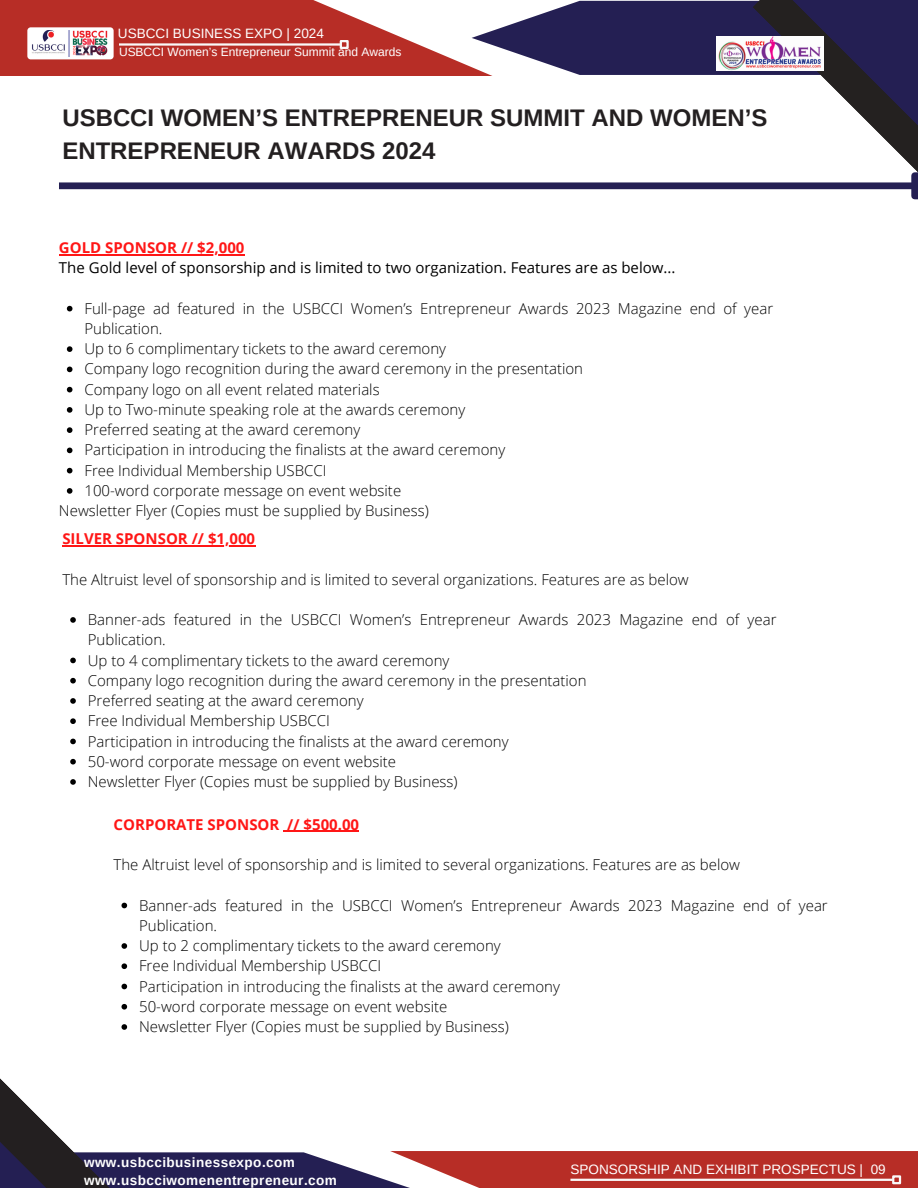
<style>
.page{position:relative;width:918px;height:1188px;background:#fff}
.page>*{position:absolute;margin:0;border:0;box-sizing:border-box;transform-origin:0 0}
.t1{font:700 24px/32.7px "Arimo";color:#231f20}
.t2{font:300 15px/20.2px "Open Sans";color:#000}
.t3{font:15px/20.2px "Open Sans";color:#000}
.t4{font:700 15px "Open Sans";color:#ff1616}
.t5{font:13.5px "Arimo";color:#fff}
.t6{font:700 13.5px/18px "Arimo";letter-spacing:.03em;color:#fff}
.t7{font:12px "Arimo";color:#fff}
.s1{font-weight:700;color:#ff1616}
</style>
<div class="page">
<div style="left:0;top:1152px;width:412px;height:36px;background:#241f53"></div>
<div style="left:390px;top:1151px;width:528px;height:37px;background:#b72d26"></div>
<hr style="left:570px;top:1179px;width:323px;height:2px;background:#f9f9f9">
<div style="left:892px;top:1175px;width:9px;height:9px;border:2px solid #f9f9f9"></div>
<div style="left:59px;top:182px;width:854px;height:7px;background:#241f53"></div>
<svg style="left:472px;top:0;width:446px;height:199px"></svg>
<svg style="left:0;top:0;width:493px;height:76px;fill:#b72d26"></svg>
<hr style="left:119px;top:43px;width:221px;height:3px;background:#f9f9f9">
<div style="left:340px;top:40px;width:9px;height:9px;border:2px solid #f9f9f9"></div>
<div style="left:27px;top:27px;width:87px;height:32px;background:#fff;border-radius:3px"></div>
<img style="left:32px;top:30px;width:76px;height:26px">
<img style="left:716px;top:36px;width:107px;height:34px">
<hr style="left:59px;top:254px;width:185px;height:1px;background:#ff1616">
<svg style="left:67px;top:306px;width:5px;height:5px"></svg>
<svg style="left:67px;top:346px;width:5px;height:6px"></svg>
<svg style="left:67px;top:367px;width:5px;height:5px"></svg>
<svg style="left:67px;top:387px;width:5px;height:5px"></svg>
<svg style="left:67px;top:407px;width:5px;height:6px"></svg>
<svg style="left:67px;top:427px;width:5px;height:6px"></svg>
<svg style="left:67px;top:448px;width:5px;height:5px"></svg>
<svg style="left:67px;top:468px;width:5px;height:5px"></svg>
<svg style="left:67px;top:488px;width:5px;height:6px"></svg>
<hr style="left:62px;top:545px;width:50px;height:1px;background:#ff1616">
<hr style="left:112px;top:545px;width:143px;height:1px;background:#ff1616">
<svg style="left:70px;top:617px;width:6px;height:6px"></svg>
<svg style="left:70px;top:658px;width:6px;height:5px"></svg>
<svg style="left:70px;top:678px;width:6px;height:6px"></svg>
<svg style="left:70px;top:698px;width:6px;height:6px"></svg>
<svg style="left:70px;top:718px;width:6px;height:6px"></svg>
<svg style="left:70px;top:739px;width:6px;height:5px"></svg>
<svg style="left:70px;top:759px;width:6px;height:6px"></svg>
<svg style="left:70px;top:779px;width:6px;height:6px"></svg>
<hr style="left:287px;top:831px;width:72px;height:1px;background:#ff1616">
<svg style="left:122px;top:903px;width:5px;height:5px"></svg>
<svg style="left:0;top:943px;width:128px;height:245px"></svg>
<h1 class="t5" style="left:118px;top:26px;width:208px">USBCCI BUSINESS EXPO | 2024</h1>
<h5 class="t7" style="left:119px;top:46px;width:284px">USBCCI Women’s Entrepreneur Summit and Awards</h5>
<p class="t1" style="left:62px;top:102px;width:707px">USBCCI WOMEN’S ENTREPRENEUR SUMMIT AND WOMEN’S<br>ENTREPRENEUR AWARDS 2024</p>
<p class="t3" style="left:59px;top:237px;width:618px"><span class="s1">GOLD SPONSOR // $2,000<br></span>The Gold level of sponsorship and is limited to two organization. Features are as below...</p>
<p class="t2" style="left:84px;top:298px;width:690px">Full-page ad featured in the USBCCI Women’s Entrepreneur Awards 2023 Magazine end of year<br>Publication.</p>
<p class="t2" style="left:84px;top:338px;width:363px">Up to 6 complimentary tickets to the award ceremony</p>
<p class="t2" style="left:84px;top:359px;width:500px">Company logo recognition during the award ceremony in the presentation</p>
<p class="t2" style="left:84px;top:379px;width:297px">Company logo on all event related materials</p>
<p class="t2" style="left:84px;top:399px;width:382px">Up to Two-minute speaking role at the awards ceremony</p>
<p class="t2" style="left:84px;top:419px;width:277px">Preferred seating at the award ceremony</p>
<p class="t2" style="left:84px;top:440px;width:422px">Participation in introducing the finalists at the award ceremony</p>
<h5 class="t2" style="left:84px;top:460px;width:244px">Free Individual Membership USBCCI</h5>
<h2 class="t2" style="left:84px;top:480px;width:318px">100-word corporate message on event website</h2>
<h5 class="t2" style="left:59px;top:500px;width:371px">Newsletter Flyer (Copies must be supplied by Business)</h5>
<p class="t4" style="left:62px;top:528px;width:194px">SILVER SPONSOR // $1,000</p>
<p class="t2" style="left:62px;top:569px;width:628px">The Altruist level of sponsorship and is limited to several organizations. Features are as below</p>
<p class="t2" style="left:88px;top:609px;width:690px">Banner-ads featured in the USBCCI Women’s Entrepreneur Awards 2023 Magazine end of year<br>Publication.</p>
<p class="t2" style="left:88px;top:650px;width:363px">Up to 4 complimentary tickets to the award ceremony</p>
<p class="t2" style="left:88px;top:670px;width:500px">Company logo recognition during the award ceremony in the presentation</p>
<p class="t2" style="left:88px;top:690px;width:277px">Preferred seating at the award ceremony</p>
<p class="t2" style="left:88px;top:710px;width:244px">Free Individual Membership USBCCI</p>
<p class="t2" style="left:88px;top:731px;width:422px">Participation in introducing the finalists at the award ceremony</p>
<h2 class="t2" style="left:88px;top:751px;width:310px">50-word corporate message on event website</h2>
<h5 class="t2" style="left:88px;top:771px;width:371px">Newsletter Flyer (Copies must be supplied by Business)</h5>
<p class="t4" style="left:114px;top:814px;width:167px">CORPORATE SPONSOR</p>
<p class="t4" style="left:287px;top:814px;width:73px">// $500.00</p>
<p class="t2" style="left:114px;top:854px;width:628px">The Altruist level of sponsorship and is limited to several organizations. Features are as below</p>
<p class="t2" style="left:139px;top:895px;width:690px">Banner-ads featured in the USBCCI Women’s Entrepreneur Awards 2023 Magazine end of year</p>
<p class="t2" style="left:139px;top:915px;width:363px">Publication.<br>Up to 2 complimentary tickets to the award ceremony</p>
<p class="t2" style="left:139px;top:955px;width:244px">Free Individual Membership USBCCI</p>
<p class="t2" style="left:139px;top:976px;width:422px">Participation in introducing the finalists at the award ceremony</p>
<p class="t2" style="left:139px;top:996px;width:310px">50-word corporate message on event website</p>
<h3 class="t2" style="left:139px;top:1016px;width:371px">Newsletter Flyer (Copies must be supplied by Business)</h3>
<h3 class="t6" style="left:84px;top:1153px;width:254px">www.usbccibusinessexpo.com www.usbcciwomenentrepreneur.com</h3>
<p class="t5" style="left:570px;top:1162px;width:317px">SPONSORSHIP AND EXHIBIT PROSPECTUS | 09</p>
</div>
